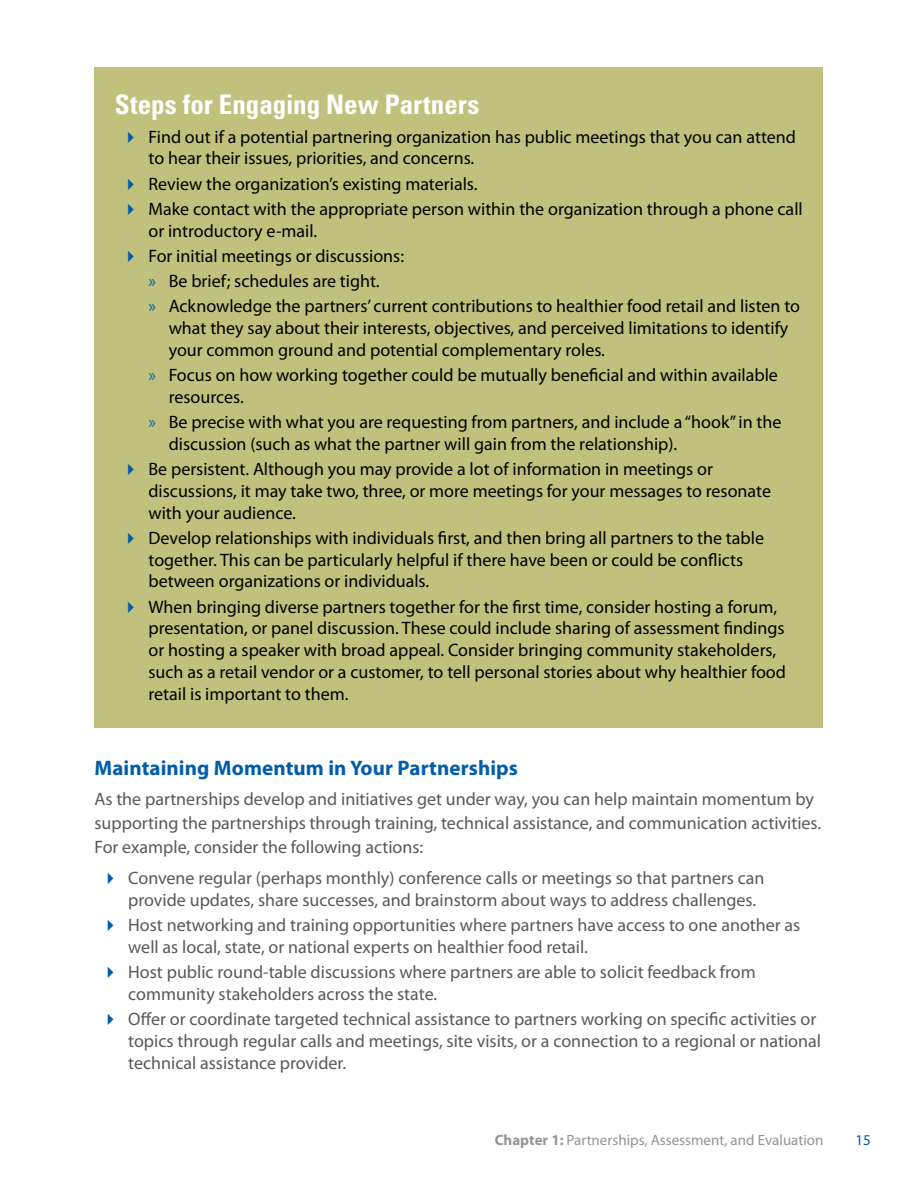
<style>
.page{position:relative;width:918px;height:1188px;background:#fff}
.page>*{position:absolute;margin:0;border:0;box-sizing:border-box;transform-origin:0 0}
.SH__PULLOUT_HEADING{font:700 condensed 27px "Univers LT Std";color:#fff}
.t1{font:700 21px "Myriad Pro";letter-spacing:.005em;color:#005daa}
.t2{font:18px/21.8px "Myriad Pro";color:#000}
.t3{font:18px/21.8px "Myriad Pro";color:#58595b}
.t4{font:15px "Myriad Pro";color:#939598}
.t5{font:15px "Myriad Pro";color:#005daa}
.s1{color:#005daa}
.s2{font-weight:700}
</style>
<div class="page">
<div style="left:94px;top:68px;width:730px;height:660px;background:#c1c17d"></div>
<h4 class="SH__PULLOUT_HEADING" style="left:115px;top:88px;width:366px">Steps for Engaging New Partners</h4>
<p class="t2" style="left:148px;top:125px;width:649px">Find out if a potential partnering organization has public meetings that you can attend to hear their issues, priorities, and concerns.</p>
<p class="t2" style="left:148px;top:172px;width:331px">Review the organization’s existing materials.</p>
<p class="t2" style="left:148px;top:198px;width:656px">Make contact with the appropriate person within the organization through a phone call or introductory e-mail.</p>
<p class="t2" style="left:148px;top:245px;width:257px">For initial meetings or discussions:</p>
<p class="t2" style="left:148px;top:270px;width:233px"><span class="s1">»</span> Be brief; schedules are tight.</p>
<p class="t2" style="left:169px;top:295px;width:633px;text-indent:-20px"><span class="s1">»</span> Acknowledge the partners’ current contributions to healthier food retail and listen to what they say about their interests, objectives, and perceived limitations to identify your common ground and potential complementary roles.</p>
<p class="t2" style="left:169px;top:364px;width:611px;text-indent:-20px"><span class="s1">»</span> Focus on how working together could be mutually beneficial and within available resources.</p>
<p class="t2" style="left:169px;top:411px;width:614px;text-indent:-20px"><span class="s1">»</span> Be precise with what you are requesting from partners, and include a “hook” in the discussion (such as what the partner will gain from the relationship).</p>
<p class="t2" style="left:148px;top:458px;width:624px">Be persistent. Although you may provide a lot of information in meetings or discussions, it may take two, three, or more meetings for your messages to resonate with your audience.</p>
<p class="t2" style="left:148px;top:527px;width:617px">Develop relationships with individuals first, and then bring all partners to the table together. This can be particularly helpful if there have been or could be conflicts between organizations or individuals.</p>
<p class="t2" style="left:148px;top:595px;width:639px">When bringing diverse partners together for the first time, consider hosting a forum, presentation, or panel discussion. These could include sharing of assessment findings or hosting a speaker with broad appeal. Consider bringing community stakeholders, such as a retail vendor or a customer, to tell personal stories about why healthier food retail is important to them.</p>
<h4 class="t1" style="left:94px;top:756px;width:425px">Maintaining Momentum in Your Partnerships</h4>
<p class="t3" style="left:94px;top:787px;width:728px;line-height:24px">As the partnerships develop and initiatives get under way, you can help maintain momentum by supporting the partnerships through training, technical assistance, and communication activities.<br>For example, consider the following actions:</p>
<p class="t3" style="left:128px;top:867px;width:638px">Convene regular (perhaps monthly) conference calls or meetings so that partners can provide updates, share successes, and brainstorm about ways to address challenges.</p>
<p class="t3" style="left:128px;top:914px;width:674px">Host networking and training opportunities where partners have access to one another as well as local, state, or national experts on healthier food retail.</p>
<p class="t3" style="left:128px;top:961px;width:629px">Host public round-table discussions where partners are able to solicit feedback from community stakeholders across the state.</p>
<p class="t3" style="left:128px;top:1008px;width:694px">Offer or coordinate targeted technical assistance to partners working on specific activities or topics through regular calls and meetings, site visits, or a connection to a regional or national technical assistance provider.</p>
<p class="t4" style="left:495px;top:1131px;width:330px"><span class="s2">Chapter 1:</span> Partnerships, Assessment, and Evaluation</p>
<p class="t5" style="left:855px;top:1131px;width:17px">15</p>
</div>
